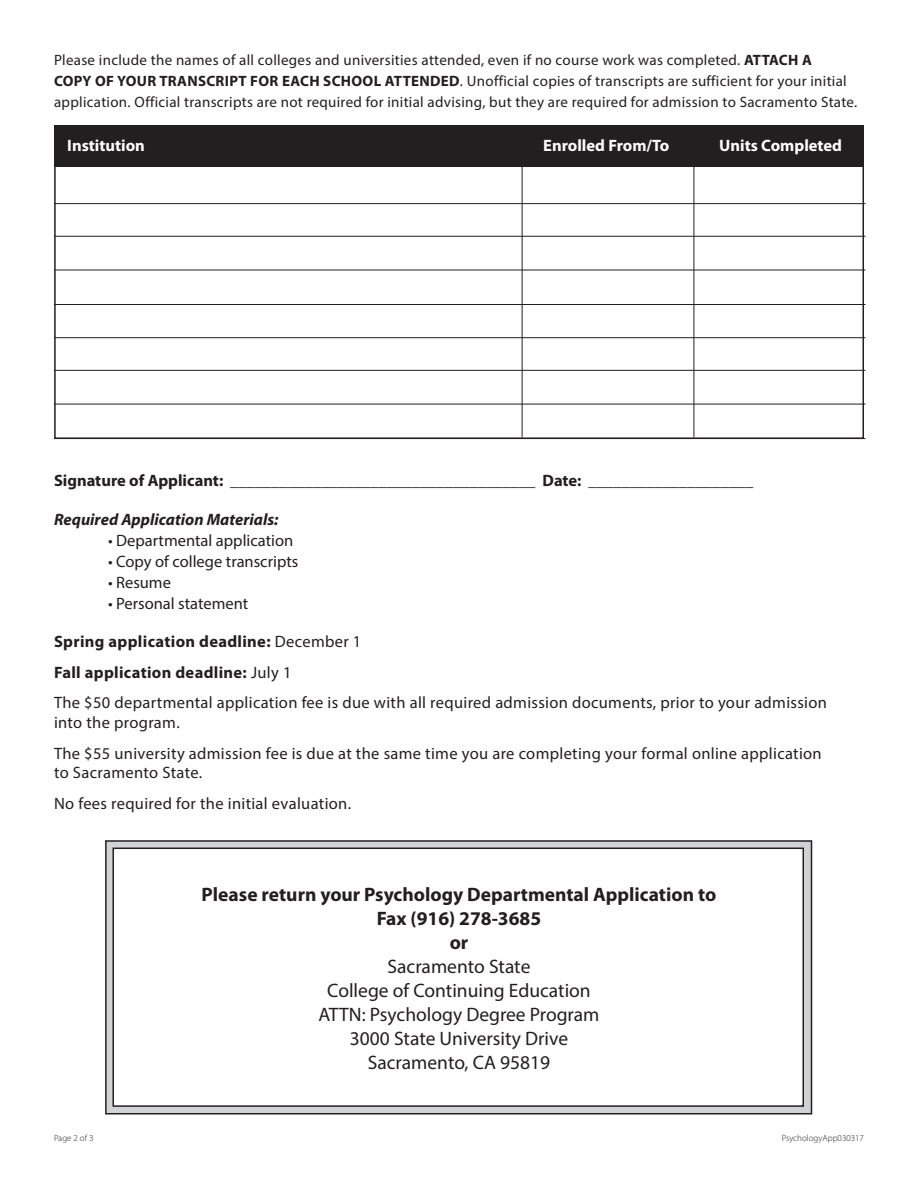
<style>
.page{position:relative;width:918px;height:1188px;background:#fff}
.page>*{position:absolute;margin:0;border:0;box-sizing:border-box;transform-origin:0 0}
.t1{font:19.5px/24px "Myriad Pro";color:#231f20;text-align:center}
.t2{font:700 19.5px "Myriad Pro";color:#231f20}
.t3{font:16.5px/19.8px "Myriad Pro";letter-spacing:.02em;color:#231f20}
.t4{font:16.5px "Myriad Pro";color:#231f20}
.t5{font:700 16.5px "Myriad Pro";letter-spacing:.02em;color:#231f20}
.t6{font:700 16.5px "Myriad Pro";color:#fff}
.t7{font:italic 700 16.5px "Myriad Pro";color:#231f20}
.t8{font:15px/21px "Myriad Pro";letter-spacing:.02em;color:#231f20}
.t9{font:300 9px "Myriad Pro";color:#231f20}
.s1{font-weight:700}
.s2{font-weight:400}
</style>
<div class="page">
<div style="left:54px;top:125px;width:810px;height:42px;background:#231f20"></div>
<div style="left:54px;top:162px;width:810px;height:277px;border:2px solid #231f20"></div>
<hr style="left:54px;top:203px;width:812px;height:1px;background:#231f20">
<hr style="left:54px;top:236px;width:812px;height:1px;background:#231f20">
<hr style="left:54px;top:270px;width:812px;height:1px;background:#231f20">
<hr style="left:54px;top:304px;width:812px;height:1px;background:#231f20">
<hr style="left:54px;top:337px;width:812px;height:1px;background:#231f20">
<hr style="left:54px;top:370px;width:812px;height:1px;background:#231f20">
<hr style="left:54px;top:404px;width:812px;height:1px;background:#231f20">
<hr style="left:54px;top:438px;width:812px;height:1px;background:#231f20">
<hr style="left:522px;top:138px;width:1px;height:299px;background:#231f20">
<hr style="left:694px;top:138px;width:1px;height:299px;background:#231f20">
<div style="left:106px;top:841px;width:706px;height:273px;background:#d1d2d4"></div>
<div style="left:105px;top:840px;width:707px;height:274px;border:2px solid #231f20"></div>
<div style="left:113px;top:848px;width:690px;height:258px;background:#fff"></div>
<div style="left:112px;top:848px;width:692px;height:259px;border:2px solid #231f20"></div>
<p class="t8" style="left:54px;top:49px;width:805px">Please include the names of all colleges and universities attended, even if no course work was completed. <span class="s1">ATTACH A<br>COPY OF YOUR TRANSCRIPT FOR EACH SCHOOL ATTENDED</span>. Unofficial copies of transcripts are sufficient for your initial application. Official transcripts are not required for initial advising, but they are required for admission to Sacramento State.</p>
<p class="t6" style="left:67px;top:134px;width:79px">Institution</p>
<p class="t6" style="left:543px;top:134px;width:127px">Enrolled From/To</p>
<p class="t6" style="left:719px;top:134px;width:124px">Units Completed</p>
<p class="t3" style="left:54px;top:470px;width:701px"><span class="s1">Signature of Applicant:</span> _____________________________________ <span class="s1">Date:</span> ____________________</p>
<p class="t7" style="left:54px;top:509px;width:226px">Required Application Materials:</p>
<p class="t4" style="left:108px;top:530px;width:187px">• Departmental application</p>
<p class="t4" style="left:108px;top:551px;width:192px">• Copy of college transcripts</p>
<p class="t3" style="left:108px;top:572px;width:65px">• Resume</p>
<p class="t4" style="left:108px;top:593px;width:142px">• Personal statement</p>
<p class="t5" style="left:54px;top:631px;width:309px">Spring application deadline: <span class="s2">December 1</span></p>
<p class="t5" style="left:54px;top:661px;width:239px">Fall application deadline: <span class="s2">July 1</span></p>
<p class="t3" style="left:54px;top:692px;width:775px">The $50 departmental application fee is due with all required admission documents, prior to your admission into the program.</p>
<p class="t3" style="left:54px;top:743px;width:769px">The $55 university admission fee is due at the same time you are completing your formal online application to Sacramento State.</p>
<p class="t3" style="left:54px;top:793px;width:299px">No fees required for the initial evaluation.</p>
<p class="t2" style="left:202px;top:881px;width:516px">Please return your Psychology Departmental Application to</p>
<p class="t2" style="left:377px;top:905px;width:166px">Fax (916) 278-3685</p>
<p class="t2" style="left:450px;top:929px;width:20px">or</p>
<p class="t1" style="left:327px;top:954px;width:265px">Sacramento State<br>College of Continuing Education</p>
<p class="t1" style="left:318px;top:1002px;width:283px">ATTN: Psychology Degree Program</p>
<p class="t1" style="left:350px;top:1026px;width:220px">3000 State University Drive</p>
<p class="t1" style="left:368px;top:1050px;width:184px">Sacramento, CA 95819</p>
<p class="t9" style="left:54px;top:1132px;width:41px">Page 2 of 3</p>
<p class="t9" style="left:782px;top:1132px;width:84px">PsychologyApp030317</p>
</div>
